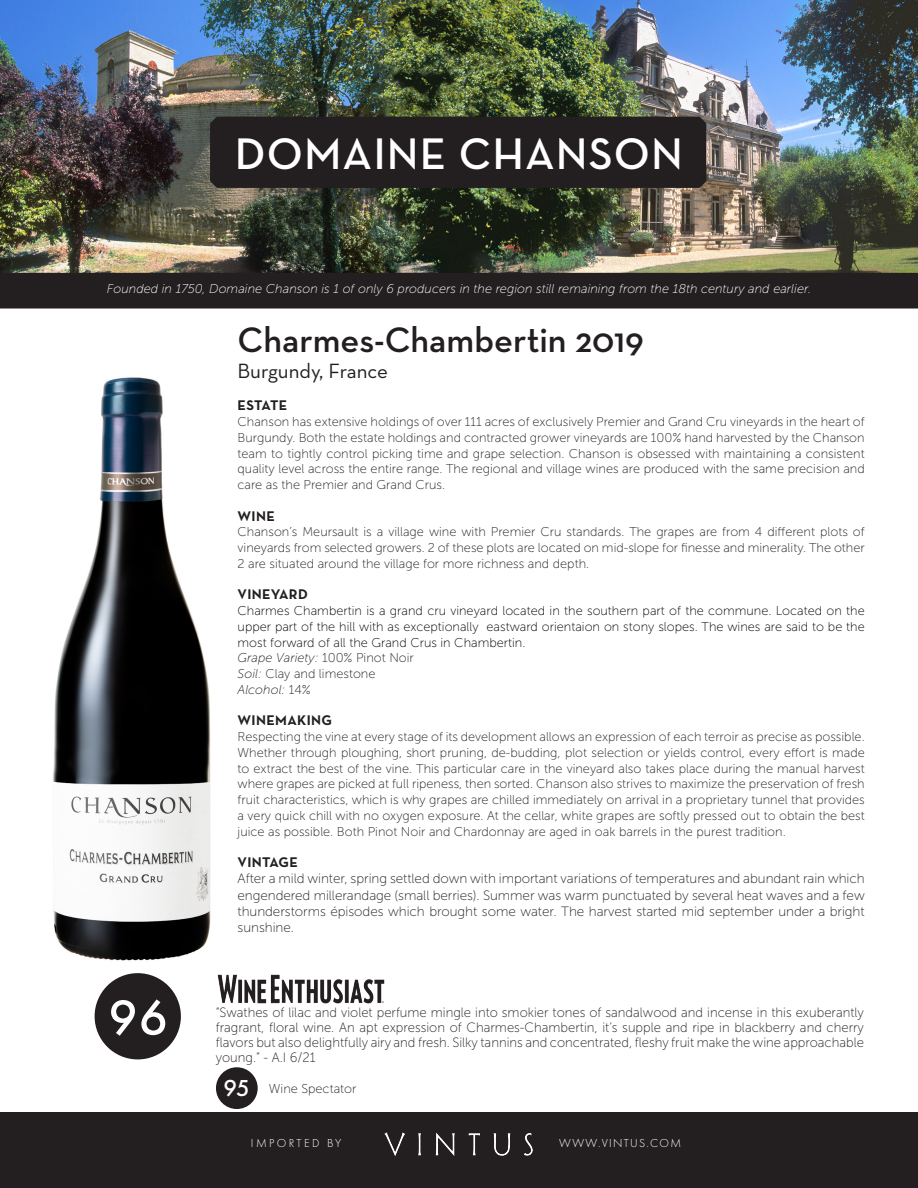
<style>
.page{position:relative;width:918px;height:1188px;background:#fff}
.page>*{position:absolute;margin:0;border:0;box-sizing:border-box;transform-origin:0 0}
.t1{font:500 51px "Futura PT";color:#fff}
.t2{font:600 45px "Neutraface Text";letter-spacing:.025em;color:#fff}
.t3{font:600 36px "Neutraface Text";color:#231f20}
.t4{font:500 24px "Futura PT";color:#fff}
.t5{font:21px "Neutraface Text";color:#231f20}
.t6{font:700 14.25px "Neutraface Text";letter-spacing:.025em;color:#231f20}
.t7{font:13.5px/15px "Museo Sans 100";letter-spacing:-.005em;color:#231f20;text-align:justify}
.t8{font:12.75px/15.8px "Museo Sans 100";color:#231f20;text-align:justify}
.t9{font:12.75px/15.8px "Museo Sans 100";color:#000;text-align:justify}
.t10{font:italic 12.75px "Museo Sans 100";color:#fff}
.t11{font:italic 12.75px "Museo Sans 100";color:#231f20}
.t12{font:300 12px "Futura PT";letter-spacing:.11em;color:#fff}
.t13{font:300 12px "Futura PT";letter-spacing:.2em;color:#fff}
.s1{font-style:normal}
.s2{font-style:italic}
</style>
<div class="page">
<img style="left:53px;top:377px;width:165px;height:648px">
<div style="left:216px;top:1067px;width:42px;height:42px;background:#231f20;border-radius:50%"></div>
<img style="left:218px;top:974px;width:166px;height:30px">
<div style="left:95px;top:973px;width:86px;height:86px;background:#231f20;border-radius:50%"></div>
<img style="left:0;top:0;width:918px;height:273px">
<div style="left:1px;top:274px;width:916px;height:34px;background:#231f20"></div>
<div style="left:0;top:273px;width:918px;height:36px;border:2px solid #231f20"></div>
<div style="left:210px;top:117px;width:496px;height:71px;background:#231f20"></div>
<div style="left:0;top:1112px;width:918px;height:76px;background:#231f20"></div>
<img style="left:384px;top:1133px;width:148px;height:24px">
<p class="t2" style="left:235px;top:126px;width:450px">DOMAINE CHANSON</p>
<p class="t10" style="left:107px;top:282px;width:706px">Founded in 1750, Domaine Chanson is 1 of only 6 producers in the region still remaining from the 18th century and earlier.</p>
<p class="t3" style="left:238px;top:318px;width:408px">Charmes-Chambertin 2019</p>
<p class="t5" style="left:238px;top:357px;width:152px">Burgundy, France</p>
<p class="t6" style="left:238px;top:396px;width:51px">ESTATE</p>
<p class="t8" style="left:238px;top:414px;width:629px">Chanson has extensive holdings of over 111 acres of exclusively Premier and Grand Cru vineyards in the heart of Burgundy. Both the estate holdings and contracted grower vineyards are 100% hand harvested by the Chanson team to tightly control picking time and grape selection. Chanson is obsessed with maintaining a consistent quality level across the entire range. The regional and village wines are produced with the same precision and care as the Premier and Grand Crus.</p>
<p class="t6" style="left:238px;top:507px;width:39px">WINE</p>
<p class="t8" style="left:238px;top:524px;width:629px">Chanson’s Meursault is a village wine with Premier Cru standards. The grapes are from 4 different plots of vineyards from selected growers. 2 of these plots are located on mid-slope for finesse and minerality. The other 2 are situated around the village for more richness and depth.</p>
<p class="t6" style="left:238px;top:585px;width:72px">VINEYARD</p>
<p class="t9" style="left:238px;top:603px;width:629px">Charmes Chambertin is a grand cru vineyard located in the southern part of the commune. Located on the upper part of the hill with as exceptionally eastward orientaion on stony slopes. The wines are said to be the most forward of all the Grand Crus in Chambertin.</p>
<p class="t11" style="left:238px;top:651px;width:178px">Grape Variety: <span class="s1">100% Pinot Noir</span></p>
<p class="t8" style="left:238px;top:666px;width:139px"><span class="s2">Soil:</span> Clay and limestone</p>
<p class="t11" style="left:238px;top:683px;width:75px">Alcohol: <span class="s1">14%</span></p>
<p class="t6" style="left:238px;top:711px;width:96px">WINEMAKING</p>
<p class="t8" style="left:238px;top:729px;width:629px">Respecting the vine at every stage of its development allows an expression of each terroir as precise as possible.</p>
<p class="t8" style="left:238px;top:745px;width:629px">Whether through ploughing, short pruning, de-budding, plot selection or yields control, every effort is made to extract the best of the vine. This particular care in the vineyard also takes place during the manual harvest where grapes are picked at full ripeness, then sorted. Chanson also strives to maximize the preservation of fresh</p>
<p class="t8" style="left:238px;top:792px;width:629px">fruit characteristics, which is why grapes are chilled immediately on arrival in a proprietary tunnel that provides</p>
<p class="t8" style="left:238px;top:808px;width:629px">a very quick chill with no oxygen exposure. At the cellar, white grapes are softly pressed out to obtain the best</p>
<p class="t8" style="left:238px;top:824px;width:550px">juice as possible. Both Pinot Noir and Chardonnay are aged in oak barrels in the purest tradition.</p>
<p class="t6" style="left:238px;top:853px;width:62px">VINTAGE</p>
<p class="t7" style="left:238px;top:871px;width:629px;line-height:16.2px">After a mild winter, spring settled down with important variations of temperatures and abundant rain which engendered millerandage (small berries). Summer was warm punctuated by several heat waves and a few thunderstorms épisodes which brought some water. The harvest started mid september under a bright sunshine.</p>
<p class="t1" style="left:109px;top:987px;width:61px">96</p>
<p class="t7" style="left:216px;top:1005px;width:650px">“Swathes of lilac and violet perfume mingle into smokier tones of sandalwood and incense in this exuberantly fragrant, floral wine. An apt expression of Charmes-Chambertin, it’s supple and ripe in blackberry and cherry flavors but also delightfully airy and fresh. Silky tannins and concentrated, fleshy fruit make the wine approachable young.” - A.I 6/21</p>
<p class="t4" style="left:224px;top:1074px;width:28px">95</p>
<p class="t8" style="left:269px;top:1081px;width:89px">Wine Spectator</p>
<p class="t13" style="left:251px;top:1137px;width:92px">IMPORTED BY</p>
<p class="t12" style="left:559px;top:1137px;width:123px">WWW.VINTUS.COM</p>
</div>
